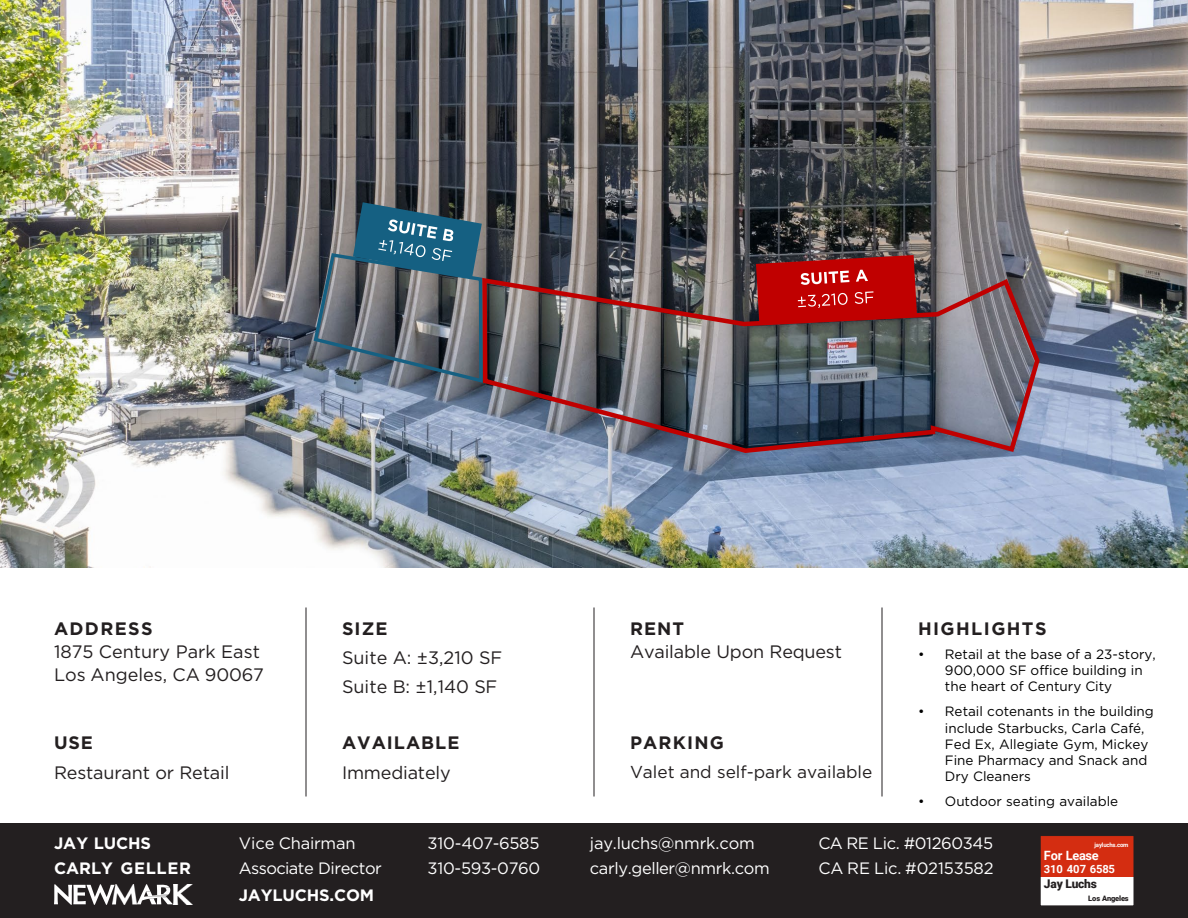
<style>
.page{position:relative;width:1188px;height:918px;background:#fff}
.page>*{position:absolute;margin:0;border:0;box-sizing:border-box;transform-origin:0 0}
.t1{font:18px "Gotham";letter-spacing:-.01em;color:#231f20}
.t2{font:700 18px "Gotham";letter-spacing:.065em;color:#231f20}
.t3{font:17.25px "Gotham";color:#231f20}
.t4{font:16.5px/24.3px "Gotham";letter-spacing:-.02em;color:#fff}
.t5{font:700 16.5px/24.3px "Gotham";letter-spacing:-.005em;color:#fff}
.t6{font:13.5px/16.2px "Gotham";color:#000}
.t7{font:700 12.75px "Roboto";letter-spacing:-.02em;color:#fff}
.t8{font:900 12px "Roboto";letter-spacing:-.015em;color:#231f20}
.t9{font:700 11.25px "Roboto";color:#fff}
.t10{font:900 7.5px "Roboto";letter-spacing:-.02em;color:#231f20}
.t11{font:700 6px "Roboto";letter-spacing:-.03em;color:#fff}
</style>
<div class="page">
<div style="left:0;top:824px;width:1188px;height:94px;background:#231f20"></div>
<svg style="left:54px;top:884px;width:58px;height:21px"></svg>
<img style="left:173px;top:885px;width:19px;height:19px">
<svg style="left:137px;top:884px;width:36px;height:20px"></svg>
<img style="left:112px;top:884px;width:24px;height:21px">
<div style="left:1040px;top:877px;width:94px;height:29px;background:#fff"></div>
<div style="left:1040px;top:836px;width:94px;height:41px;background:#d42d11"></div>
<div style="left:1040px;top:835px;width:94px;height:71px;border:1px solid #231f20"></div>
<hr style="left:306px;top:608px;width:1px;height:188px;background:#231f20">
<hr style="left:594px;top:608px;width:1px;height:188px;background:#231f20">
<hr style="left:882px;top:608px;width:1px;height:188px;background:#231f20">
<img style="left:0;top:0;width:1188px;height:567px">
<img style="left:480px;top:275px;width:562px;height:181px">
<svg style="left:755px;top:254px;width:163px;height:72px;background:#af1718"></svg>
<svg style="left:312px;top:201px;width:172px;height:184px;background:#596b77"></svg>
<p class="t2" style="left:54px;top:618px;width:100px">ADDRESS</p>
<p class="t1" style="left:54px;top:641px;width:207px">1875 Century Park East</p>
<p class="t1" style="left:54px;top:664px;width:211px">Los Angeles, CA 90067</p>
<p class="t2" style="left:54px;top:733px;width:40px">USE</p>
<p class="t1" style="left:54px;top:762px;width:177px">Restaurant or Retail</p>
<p class="t2" style="left:342px;top:618px;width:47px">SIZE</p>
<p class="t1" style="left:342px;top:647px;width:162px">Suite A: ±3,210 SF</p>
<p class="t1" style="left:342px;top:676px;width:157px">Suite B: ±1,140 SF</p>
<p class="t2" style="left:342px;top:733px;width:119px">AVAILABLE</p>
<p class="t1" style="left:342px;top:762px;width:110px">Immediately</p>
<p class="t2" style="left:630px;top:618px;width:56px">RENT</p>
<p class="t1" style="left:630px;top:641px;width:214px">Available Upon Request</p>
<p class="t2" style="left:630px;top:733px;width:95px">PARKING</p>
<p class="t3" style="left:630px;top:762px;width:244px">Valet and self-park available</p>
<p class="t2" style="left:918px;top:618px;width:130px">HIGHLIGHTS</p>
<p class="t6" style="left:945px;top:646px;width:212px;text-indent:-27px">• Retail at the base of a 23-story,<br>900,000 SF office building in the heart of Century City</p>
<p class="t6" style="left:945px;top:704px;width:210px;text-indent:-27px">• Retail cotenants in the building include Starbucks, Carla Café,<br>Fed Ex, Allegiate Gym, Mickey<br>Fine Pharmacy and Snack and<br>Dry Cleaners</p>
<p class="t6" style="left:918px;top:794px;width:202px">• Outdoor seating available</p>
<p class="t5" style="left:54px;top:832px;width:138px">JAY LUCHS<br>CARLY GELLER</p>
<p class="t4" style="left:239px;top:832px;width:145px">Vice Chairman<br>Associate Director</p>
<p class="t5" style="left:239px;top:883px;width:137px">JAYLUCHS.COM</p>
<p class="t4" style="left:428px;top:832px;width:114px">310-407-6585<br>310-593-0760</p>
<p class="t4" style="left:590px;top:832px;width:181px">jay.luchs@nmrk.com carly.geller@nmrk.com</p>
<p class="t4" style="left:818px;top:832px;width:177px">CA RE Lic. #01260345<br>CA RE Lic. #02153582</p>
<p class="t11" style="left:1095px;top:840px;width:35px">jayluchs.com</p>
<p class="t7" style="left:1044px;top:847px;width:57px">For Lease</p>
<p class="t9" style="left:1044px;top:861px;width:73px">310 407 6585</p>
<p class="t8" style="left:1044px;top:876px;width:55px">Jay Luchs</p>
<p class="t10" style="left:1088px;top:893px;width:42px">Los Angeles</p>
</div>
